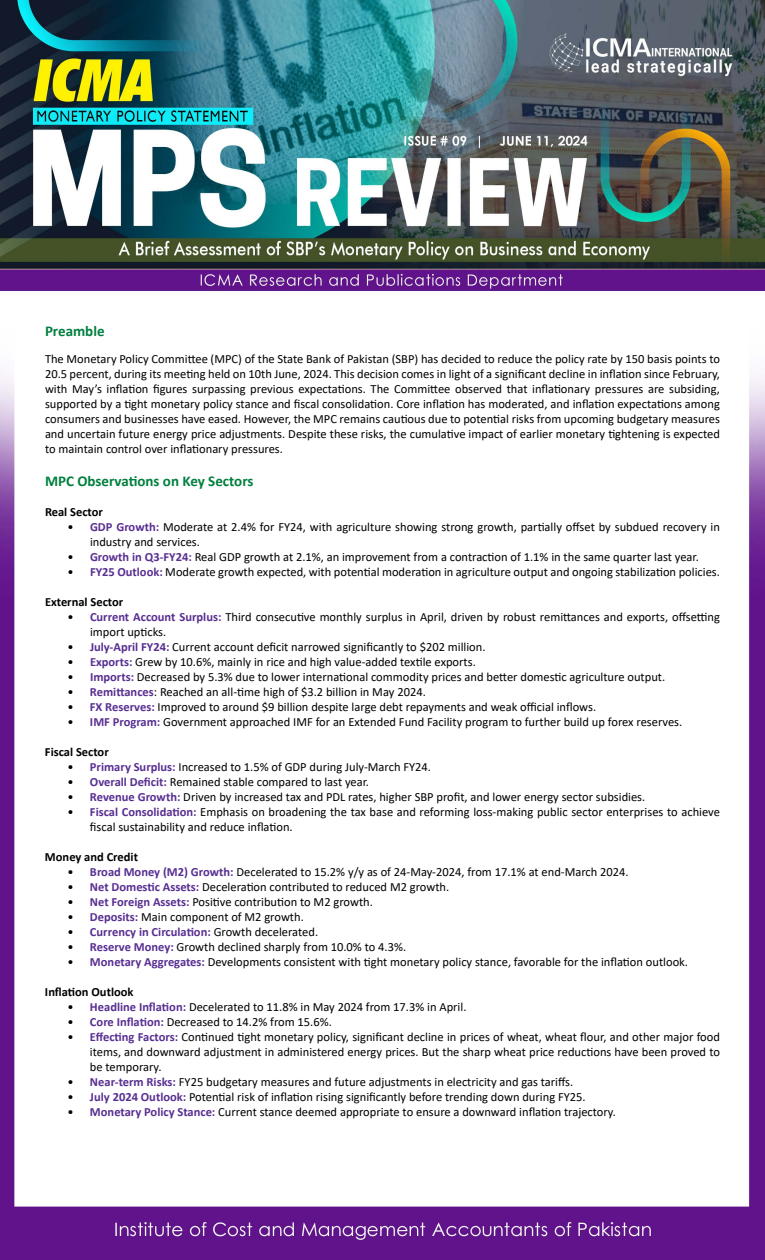
<style>
.page{position:relative;width:765px;height:1260px;background:#fff}
.page>*{position:absolute;margin:0;border:0;box-sizing:border-box;transform-origin:0 0}
.t1{font:700 15px "Calibri";color:#007f3e}
.t2{font:12.5px/15px "Calibri";color:#000}
.t3{font:700 12.5px "Calibri";color:#000}
.t4{font:700 12.5px "Calibri";color:#582e91}
.s1{font-weight:700;color:#582e91}
.s2{font-weight:400;color:#000}
</style>
<div class="page">
<img style="left:0;top:0;width:765px;height:1260px">
<p class="t1" style="left:45px;top:320px;width:61px">Preamble</p>
<p class="t2" style="left:45px;top:351px;width:677px;text-align:justify">The Monetary Policy Committee (MPC) of the State Bank of Pakistan (SBP) has decided to reduce the policy rate by 150 basis points to 20.5 percent, during its meeting held on 10th June, 2024. This decision comes in light of a significant decline in inflation since February, with May’s inflation figures surpassing previous expectations. The Committee observed that inflationary pressures are subsiding, supported by a tight monetary policy stance and fiscal consolidation. Core inflation has moderated, and inflation expectations among consumers and businesses have eased. However, the MPC remains cautious due to potential risks from upcoming budgetary measures and uncertain future energy price adjustments. Despite these risks, the cumulative impact of earlier monetary tightening is expected to maintain control over inflationary pressures.</p>
<p class="t1" style="left:45px;top:470px;width:210px">MPC Observations on Key Sectors</p>
<p class="t3" style="left:45px;top:503px;width:60px">Real Sector</p>
<p class="t2" style="left:90px;top:519px;width:631px;text-indent:-22px">• <span class="s1">GDP Growth:</span> Moderate at 2.4% for FY24, with agriculture showing strong growth, partially offset by subdued recovery in industry and services.</p>
<p class="t2" style="left:68px;top:549px;width:633px">• <span class="s1">Growth in Q3-FY24:</span> Real GDP growth at 2.1%, an improvement from a contraction of 1.1% in the same quarter last year.</p>
<p class="t2" style="left:68px;top:564px;width:654px">• <span class="s1">FY25 Outlook:</span> Moderate growth expected, with potential moderation in agriculture output and ongoing stabilization policies.</p>
<p class="t3" style="left:45px;top:593px;width:80px">External Sector</p>
<p class="t2" style="left:90px;top:609px;width:631px;text-indent:-22px">• <span class="s1">Current Account Surplus:</span> Third consecutive monthly surplus in April, driven by robust remittances and exports, offsetting import upticks.</p>
<p class="t2" style="left:68px;top:639px;width:420px">• <span class="s1">July-April FY24:</span> Current account deficit narrowed significantly to $202 million.</p>
<p class="t2" style="left:68px;top:654px;width:410px">• <span class="s1">Exports:</span> Grew by 10.6%, mainly in rice and high value-added textile exports.</p>
<p class="t2" style="left:68px;top:669px;width:599px">• <span class="s1">Imports:</span> Decreased by 5.3% due to lower international commodity prices and better domestic agriculture output.</p>
<p class="t2" style="left:67px;top:684px;width:360px">• <span class="s1">Remittances</span>: Reached an all-time high of $3.2 billion in May 2024.</p>
<p class="t2" style="left:67px;top:699px;width:530px">• <span class="s1">FX Reserves:</span> Improved to around $9 billion despite large debt repayments and weak official inflows.</p>
<p class="t2" style="left:67px;top:714px;width:616px">• <span class="s1">IMF Program:</span> Government approached IMF for an Extended Fund Facility program to further build up forex reserves.</p>
<p class="t3" style="left:45px;top:743px;width:65px">Fiscal Sector</p>
<p class="t2" style="left:67px;top:759px;width:365px">• <span class="s1">Primary Surplus:</span> Increased to 1.5% of GDP during July-March FY24.</p>
<p class="t2" style="left:67px;top:774px;width:303px">• <span class="s1">Overall Deficit:</span> Remained stable compared to last year.</p>
<p class="t2" style="left:67px;top:789px;width:579px">• <span class="s1">Revenue Growth:</span> Driven by increased tax and PDL rates, higher SBP profit, and lower energy sector subsidies.</p>
<p class="t2" style="left:90px;top:804px;width:632px;text-indent:-23px">• <span class="s1">Fiscal Consolidation:</span> Emphasis on broadening the tax base and reforming loss-making public sector enterprises to achieve fiscal sustainability and reduce inflation.</p>
<p class="t3" style="left:45px;top:848px;width:95px">Money and Credit</p>
<p class="t2" style="left:67px;top:864px;width:563px">• <span class="s1">Broad Money (M2) Growth:</span> Decelerated to 15.2% y/y as of 24-May-2024, from 17.1% at end-March 2024.</p>
<p class="t2" style="left:67px;top:879px;width:383px">• <span class="s1">Net Domestic Assets:</span> Deceleration contributed to reduced M2 growth.</p>
<p class="t2" style="left:67px;top:894px;width:307px">• <span class="s1">Net Foreign Assets:</span> Positive contribution to M2 growth.</p>
<p class="t2" style="left:67px;top:909px;width:238px">• <span class="s1">Deposits:</span> Main component of M2 growth.</p>
<p class="t4" style="left:67px;top:923px;width:252px"><span class="s2">•</span> Currency in Circulation: <span class="s2">Growth decelerated.</span></p>
<p class="t2" style="left:67px;top:939px;width:340px">• <span class="s1">Reserve Money:</span> Growth declined sharply from 10.0% to 4.3%.</p>
<p class="t2" style="left:67px;top:954px;width:622px">• <span class="s1">Monetary Aggregates:</span> Developments consistent with tight monetary policy stance, favorable for the inflation outlook.</p>
<p class="t3" style="left:45px;top:983px;width:90px">Inflation Outlook</p>
<p class="t2" style="left:67px;top:999px;width:400px">• <span class="s1">Headline Inflation:</span> Decelerated to 11.8% in May 2024 from 17.3% in April.</p>
<p class="t2" style="left:67px;top:1014px;width:266px">• <span class="s1">Core Inflation:</span> Decreased to 14.2% from 15.6%.</p>
<p class="t2" style="left:90px;top:1029px;width:631px;text-align:justify;text-indent:-22px">• <span class="s1">Effecting Factors:</span> Continued tight monetary policy, significant decline in prices of wheat, wheat flour, and other major food items, and downward adjustment in administered energy prices. But the sharp wheat price reductions have been proved to be temporary.</p>
<p class="t2" style="left:67px;top:1074px;width:507px">• <span class="s1">Near-term Risks:</span> FY25 budgetary measures and future adjustments in electricity and gas tariffs.</p>
<p class="t2" style="left:67px;top:1089px;width:520px">• <span class="s1">July 2024 Outlook:</span> Potential risk of inflation rising significantly before trending down during FY25.</p>
<p class="t2" style="left:67px;top:1104px;width:550px">• <span class="s1">Monetary Policy Stance:</span> Current stance deemed appropriate to ensure a downward inflation trajectory.</p>
</div>
